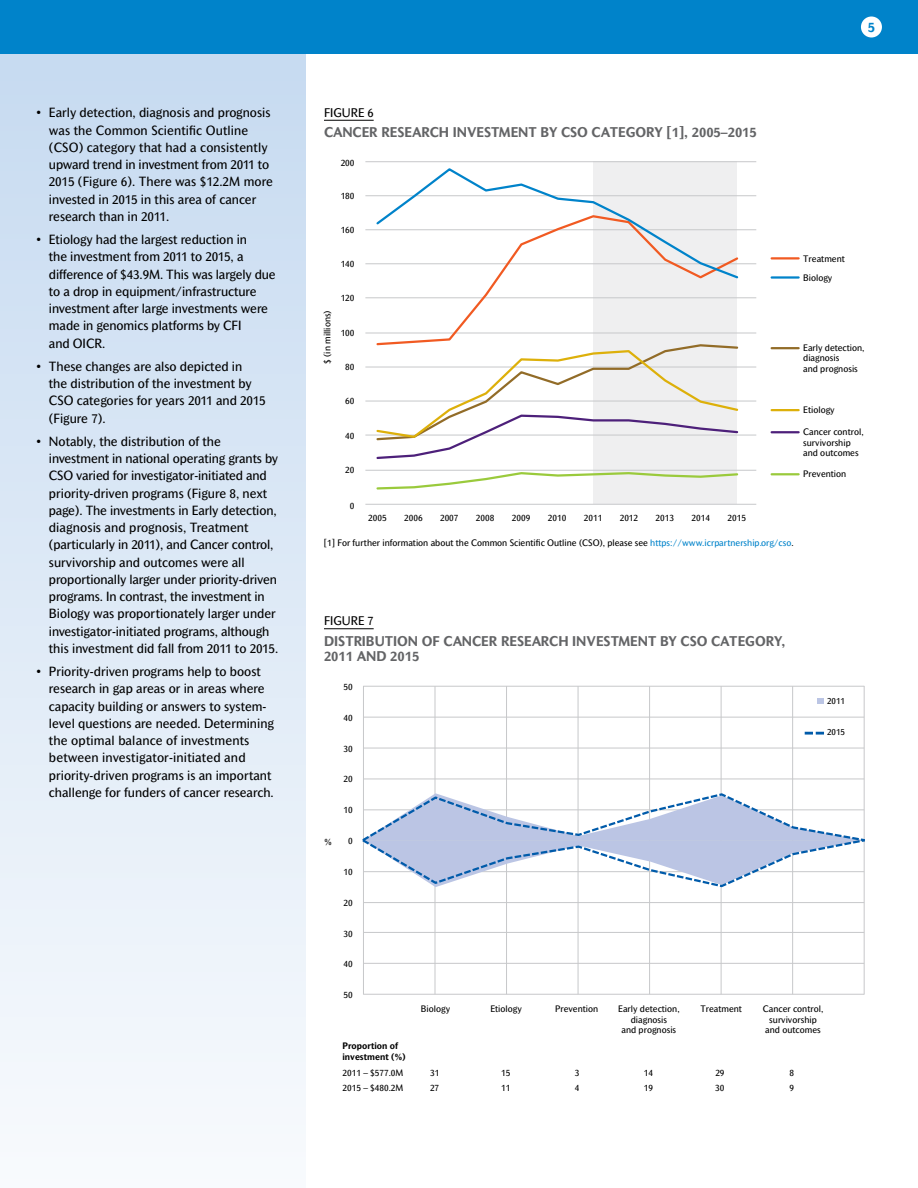
<style>
.page{position:relative;width:918px;height:1188px;background:#fff}
.page>*{position:absolute;margin:0;border:0;box-sizing:border-box;transform-origin:0 0}
.t1{font:700 13.5px/15.8px "Mahsuri Sans MT Std";color:#636466}
.t2{font:700 13.5px "Mahsuri Sans MT Std";color:#0083ca}
.t3{font:12.75px/17.2px "Mahsuri Sans MT Std";color:#000}
.t4{font:12px "Mahsuri Sans MT Std";color:#000}
.t5{font:9px/10.5px "Mahsuri Sans MT Std";color:#000}
.t6{font:700 9px/10.8px "Mahsuri Sans MT Std";color:#000}
.t7{font:8.7px "Mahsuri Sans MT Std";color:#000}
.s1{color:#0083ca}
</style>
<div class="page">
<div style="left:0;top:0;width:918px;height:54px;background:#0083ca"></div>
<div style="left:0;top:54px;width:306px;height:1134px;background:linear-gradient(to bottom,#c6daf0,#f8fafd)"></div>
<hr style="left:772px;top:473px;width:27px;height:2px;background:#9aca3c">
<hr style="left:772px;top:431px;width:27px;height:2px;background:#4d207a">
<hr style="left:772px;top:409px;width:27px;height:2px;background:#ddb00a">
<hr style="left:772px;top:347px;width:27px;height:2px;background:#926c28">
<hr style="left:772px;top:276px;width:27px;height:3px;background:#0083ca">
<hr style="left:772px;top:257px;width:27px;height:3px;background:#f15a22">
<hr style="left:324px;top:120px;width:50px;height:1px;background:#000">
<hr style="left:324px;top:628px;width:50px;height:1px;background:#000">
<div style="left:861px;top:16px;width:21px;height:22px;background:#fff;border-radius:50%"></div>
<div style="left:593px;top:162px;width:144px;height:342px;background:#efeff0"></div>
<hr style="left:365px;top:470px;width:391px;height:1px;background:#c7c8ca">
<hr style="left:365px;top:435px;width:391px;height:1px;background:#c7c8ca">
<hr style="left:365px;top:401px;width:391px;height:1px;background:#c7c8ca">
<hr style="left:365px;top:367px;width:391px;height:1px;background:#c7c8ca">
<hr style="left:365px;top:333px;width:391px;height:1px;background:#c7c8ca">
<hr style="left:365px;top:297px;width:391px;height:1px;background:#c7c8ca">
<hr style="left:365px;top:263px;width:391px;height:1px;background:#c7c8ca">
<hr style="left:365px;top:229px;width:391px;height:1px;background:#c7c8ca">
<hr style="left:365px;top:195px;width:391px;height:1px;background:#c7c8ca">
<hr style="left:365px;top:161px;width:391px;height:1px;background:#c7c8ca">
<hr style="left:365px;top:504px;width:391px;height:1px;background:#c7c8ca">
<svg style="left:375px;top:280px;width:365px;height:63px"></svg>
<svg style="left:374px;top:168px;width:366px;height:112px"></svg>
<svg style="left:375px;top:343px;width:365px;height:116px"></svg>
<svg style="left:376px;top:472px;width:363px;height:18px"></svg>
<hr style="left:363px;top:994px;width:501px;height:1px;background:#c7c8ca">
<hr style="left:363px;top:963px;width:501px;height:1px;background:#c7c8ca">
<hr style="left:363px;top:932px;width:501px;height:1px;background:#c7c8ca">
<hr style="left:363px;top:902px;width:501px;height:1px;background:#c7c8ca">
<hr style="left:363px;top:779px;width:501px;height:1px;background:#c7c8ca">
<hr style="left:363px;top:748px;width:501px;height:1px;background:#c7c8ca">
<hr style="left:363px;top:717px;width:501px;height:1px;background:#c7c8ca">
<hr style="left:363px;top:686px;width:501px;height:1px;background:#c7c8ca">
<hr style="left:363px;top:686px;width:1px;height:309px;background:#c7c8ca">
<hr style="left:435px;top:686px;width:1px;height:308px;background:#c7c8ca">
<hr style="left:506px;top:686px;width:1px;height:308px;background:#c7c8ca">
<hr style="left:578px;top:686px;width:1px;height:308px;background:#c7c8ca">
<hr style="left:649px;top:686px;width:1px;height:308px;background:#c7c8ca">
<hr style="left:721px;top:686px;width:1px;height:308px;background:#c7c8ca">
<hr style="left:792px;top:686px;width:1px;height:308px;background:#c7c8ca">
<hr style="left:864px;top:686px;width:1px;height:309px;background:#c7c8ca">
<svg style="left:362px;top:792px;width:503px;height:96px"></svg>
<svg style="left:804px;top:732px;width:20px;height:3px"></svg>
<svg style="left:818px;top:698px;width:6px;height:6px"></svg>
<p class="t2" style="left:868px;top:18px;width:9px">5</p>
<p class="t3" style="left:35px;top:104px;width:237px">• Early detection, diagnosis and prognosis</p>
<p class="t4" style="left:324px;top:105px;width:51px">FIGURE 6</p>
<p class="t3" style="left:49px;top:121px;width:201px">was the Common Scientifc Outline</p>
<p class="t1" style="left:324px;top:124px;width:434px">CANCER RESEARCH INVESTMENT BY CSO CATEGORY [1], 2005–2015</p>
<p class="t3" style="left:49px;top:139px;width:222px">(CSO) category that had a consistently upward trend in investment from 2011 to</p>
<p class="t5" style="left:341px;top:157px;width:15px">200</p>
<p class="t3" style="left:49px;top:173px;width:225px">2015 (Figure 6). There was $12.2M more</p>
<p class="t3" style="left:49px;top:190px;width:209px">invested in 2015 in this area of cancer research than in 2011.</p>
<p class="t5" style="left:341px;top:190px;width:15px">180</p>
<p class="t5" style="left:341px;top:224px;width:15px">160</p>
<p class="t3" style="left:35px;top:231px;width:213px;text-align:right">• Etiology had the largest reduction in the investment from 2011 to 2015, a</p>
<p class="t5" style="left:803px;top:253px;width:43px">Treatment</p>
<p class="t5" style="left:341px;top:259px;width:15px">140</p>
<p class="t3" style="left:49px;top:265px;width:228px">difference of $43.9M. This was largely due</p>
<p class="t5" style="left:803px;top:272px;width:31px">Biology</p>
<p class="t3" style="left:49px;top:283px;width:209px">to a drop in equipment/infrastructure</p>
<p class="t5" style="left:341px;top:293px;width:15px">120</p>
<p class="t3" style="left:49px;top:300px;width:221px">investment after large investments were made in genomics platforms by CFI</p>
<p class="t5" style="left:322px;top:364px;width:55px;rotate:-90deg">$ (in millions)</p>
<p class="t5" style="left:341px;top:327px;width:15px">100</p>
<p class="t3" style="left:49px;top:334px;width:58px">and OICR.</p>
<p class="t3" style="left:35px;top:358px;width:208px">• These changes are also depicted in</p>
<p class="t5" style="left:345px;top:362px;width:11px">80</p>
<p class="t5" style="left:345px;top:396px;width:11px">60</p>
<p class="t5" style="left:345px;top:430px;width:11px">40</p>
<p class="t5" style="left:345px;top:464px;width:11px">20</p>
<p class="t5" style="left:350px;top:500px;width:6px">0</p>
<p class="t3" style="left:49px;top:375px;width:218px">the distribution of the investment by<br>CSO categories for years 2011 and 2015 (Figure 7).</p>
<p class="t3" style="left:49px;top:433px;width:231px;text-indent:-14px">• Notably, the distribution of the investment in national operating grants by CSO varied for investigator-initiated and priority-driven programs (Figure 8, next page). The investments in Early detection, diagnosis and prognosis, Treatment (particularly in 2011), and Cancer control, survivorship and outcomes were all proportionally larger under priority-driven programs. In contrast, the investment in Biology was proportionately larger under investigator-initiated programs, although this investment did fall from 2011 to 2015.</p>
<p class="t3" style="left:49px;top:663px;width:227px;text-indent:-14px">• Priority-driven programs help to boost research in gap areas or in areas where capacity building or answers to system&shy;level questions are needed. Determining the optimal balance of investments between investigator-initiated and priority-driven programs is an important challenge for funders of cancer research.</p>
<p class="t5" style="left:368px;top:512px;width:20px">2005</p>
<p class="t5" style="left:404px;top:512px;width:20px">2006</p>
<p class="t5" style="left:440px;top:512px;width:20px">2007</p>
<p class="t5" style="left:476px;top:512px;width:20px">2008</p>
<p class="t5" style="left:512px;top:512px;width:20px">2009</p>
<p class="t5" style="left:548px;top:512px;width:20px">2010</p>
<p class="t5" style="left:584px;top:512px;width:20px">2011</p>
<p class="t5" style="left:620px;top:512px;width:20px">2012</p>
<p class="t5" style="left:656px;top:512px;width:20px">2013</p>
<p class="t5" style="left:692px;top:512px;width:20px">2014</p>
<p class="t5" style="left:727px;top:512px;width:20px">2015</p>
<p class="t5" style="left:324px;top:537px;width:471px">[1] For further information about the Common Scientifc Outline (CSO), please see <span class="s1">https://www.icrpartnership.org/cso</span>.</p>
<p class="t4" style="left:324px;top:614px;width:51px">FIGURE 7</p>
<h5 class="t1" style="left:324px;top:633px;width:463px">DISTRIBUTION OF CANCER RESEARCH INVESTMENT BY CSO CATEGORY,<br>2011 AND 2015</h5>
<p class="t5" style="left:344px;top:681px;width:11px">50</p>
<p class="t5" style="left:344px;top:712px;width:11px">40</p>
<p class="t5" style="left:344px;top:743px;width:11px">30</p>
<p class="t5" style="left:344px;top:774px;width:11px">20</p>
<p class="t5" style="left:325px;top:836px;width:9px">%</p>
<p class="t5" style="left:344px;top:805px;width:11px">10</p>
<p class="t5" style="left:348px;top:836px;width:6px">0</p>
<p class="t5" style="left:344px;top:866px;width:11px">10</p>
<p class="t5" style="left:344px;top:897px;width:11px">20</p>
<p class="t5" style="left:344px;top:928px;width:11px">30</p>
<p class="t5" style="left:344px;top:959px;width:11px">40</p>
<p class="t5" style="left:344px;top:990px;width:11px">50</p>
<p class="t5" style="left:803px;top:342px;width:63px">Early detection, diagnosis</p>
<p class="t5" style="left:803px;top:363px;width:56px">and prognosis</p>
<p class="t5" style="left:803px;top:405px;width:33px">Etiology</p>
<p class="t5" style="left:803px;top:427px;width:62px">Cancer control, survivorship and outcomes</p>
<p class="t5" style="left:803px;top:468px;width:45px">Prevention</p>
<p class="t7" style="left:827px;top:696px;width:19px">2011</p>
<p class="t7" style="left:827px;top:726px;width:19px">2015</p>
<p class="t5" style="left:421px;top:1004px;width:31px">Biology</p>
<p class="t5" style="left:490px;top:1004px;width:33px">Etiology</p>
<p class="t5" style="left:555px;top:1004px;width:45px">Prevention</p>
<p class="t5" style="left:618px;top:1004px;width:63px;text-align:center">Early detection, diagnosis<br>and prognosis</p>
<p class="t5" style="left:700px;top:1004px;width:43px">Treatment</p>
<p class="t5" style="left:763px;top:1004px;width:62px;text-align:center">Cancer control, survivorship and outcomes</p>
<p class="t6" style="left:343px;top:1040px;width:65px">Proportion of investment (%)</p>
<p class="t5" style="left:343px;top:1065px;width:62px;line-height:15px">2011 – $577.0M<br>2015 – $480.2M</p>
<p class="t5" style="left:430px;top:1068px;width:11px">31</p>
<p class="t5" style="left:501px;top:1068px;width:11px">15</p>
<p class="t5" style="left:575px;top:1068px;width:6px">3</p>
<p class="t5" style="left:644px;top:1068px;width:11px">14</p>
<p class="t5" style="left:715px;top:1068px;width:11px">29</p>
<p class="t5" style="left:789px;top:1068px;width:6px">8</p>
<p class="t5" style="left:430px;top:1083px;width:11px">27</p>
<p class="t5" style="left:501px;top:1083px;width:11px">11</p>
<p class="t5" style="left:575px;top:1083px;width:6px">4</p>
<p class="t5" style="left:644px;top:1083px;width:11px">19</p>
<p class="t5" style="left:715px;top:1083px;width:11px">30</p>
<p class="t5" style="left:789px;top:1083px;width:6px">9</p>
</div>
